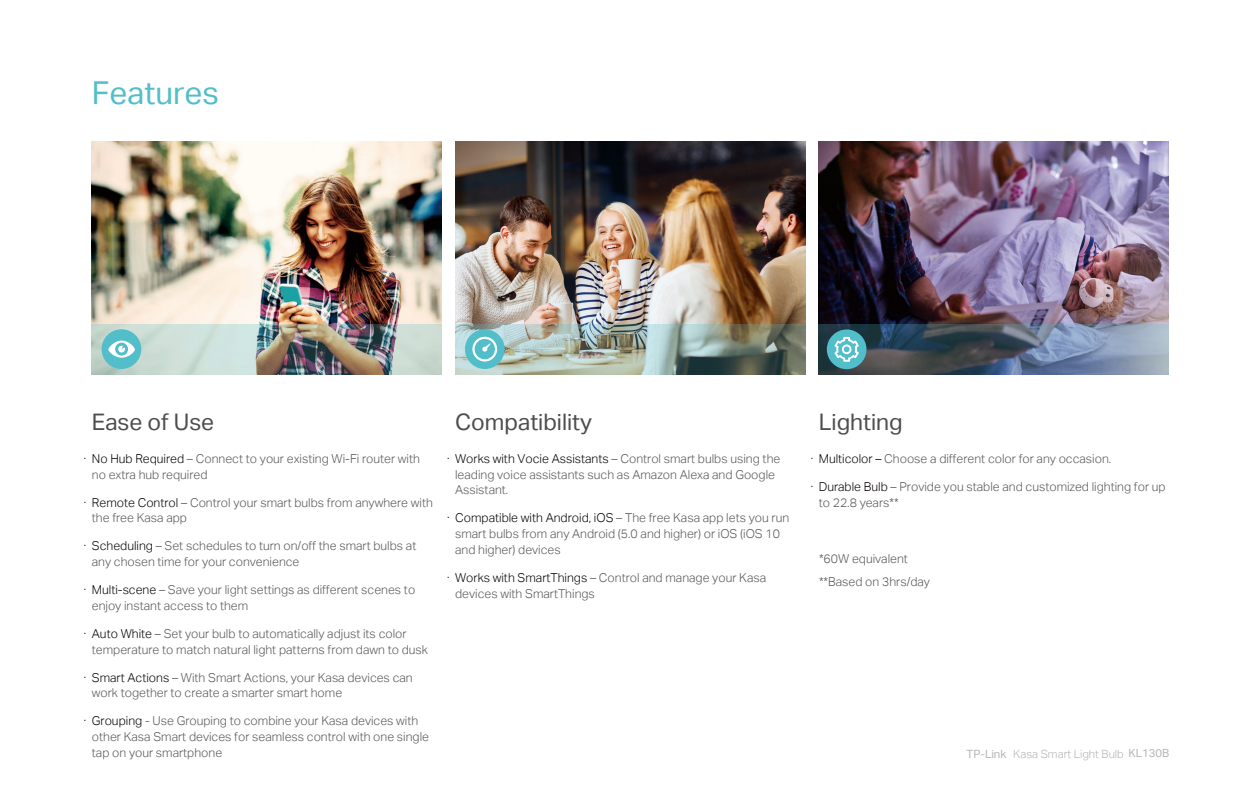
<style>
.page{position:relative;width:1260px;height:788px;background:#fff}
.page>*{position:absolute;margin:0;border:0;box-sizing:border-box;transform-origin:0 0}
.t1{font:31.5px "TP Link Aktiv Regular";color:#51beca}
.t2{font:22.75px "TP Link Aktiv Regular";color:#4d4d4d}
.t3{font:12.25px/15.8px "TP Link Aktiv Light";color:#585757}
.t4{font:11.38px "TP Link Aktiv Light";color:#b5b5b5}
.s1{color:#060001}
.s2{font-family:"TP Link Aktiv Regular"}
.s3{font-family:"TP Link Aktiv Regular";font-size:11.2px}
</style>
<div class="page">
<img style="left:455px;top:141px;width:350px;height:183px">
<img style="left:819px;top:141px;width:350px;height:183px">
<img style="left:455px;top:324px;width:350px;height:50px">
<svg style="left:819px;top:324px;width:350px;height:50px;background:#5b6a7d"></svg>
<div style="left:827px;top:329px;width:40px;height:40px;background:#51beca;border-radius:50%"></div>
<svg style="left:834px;top:337px;width:25px;height:25px"></svg>
<div style="left:465px;top:329px;width:40px;height:40px;background:#51beca;border-radius:50%"></div>
<svg style="left:472px;top:337px;width:25px;height:24px"></svg>
<img style="left:92px;top:141px;width:350px;height:183px">
<img style="left:92px;top:324px;width:350px;height:50px">
<div style="left:102px;top:329px;width:39px;height:40px;background:#51beca;border-radius:50%"></div>
<svg style="left:108px;top:340px;width:27px;height:17px"></svg>
<h1 class="t1" style="left:92px;top:75px;width:129px">Features</h1>
<h2 class="t2" style="left:92px;top:408px;width:124px">Ease of Use</h2>
<h2 class="t2" style="left:455px;top:408px;width:138px">Compatibility</h2>
<h2 class="t2" style="left:819px;top:408px;width:85px">Lighting</h2>
<p class="t3" style="left:811px;top:450px;width:302px"><span class="s1">· Multicolor –</span> Choose a different color for any occasion.</p>
<p class="t3" style="left:819px;top:478px;width:349px;text-indent:-8px"><span class="s1">· Durable Bulb</span> – Provide you stable and customized lighting for up to 22.8 years**</p>
<p class="t3" style="left:92px;top:450px;width:330px;text-indent:-8px"><span class="s1">· No Hub Required</span> – Connect to your existing Wi-Fi router with no extra hub required</p>
<p class="t3" style="left:92px;top:494px;width:343px;text-indent:-8px"><span class="s1">· Remote Control</span> – Control your smart bulbs from anywhere with the free Kasa app</p>
<p class="t3" style="left:92px;top:538px;width:326px;text-indent:-8px"><span class="s1">· Scheduling</span> – Set schedules to turn on/off the smart bulbs at any chosen time for your convenience</p>
<p class="t3" style="left:92px;top:582px;width:325px;text-indent:-8px"><span class="s1">· Multi-scene</span> – Save your light settings as different scenes to enjoy instant access to them</p>
<p class="t3" style="left:92px;top:625px;width:338px;text-indent:-8px"><span class="s1">· Auto White</span> – Set your bulb to automatically adjust its color temperature to match natural light patterns from dawn to dusk</p>
<p class="t3" style="left:92px;top:669px;width:322px;text-indent:-8px"><span class="s1">· Smart Actions</span> – With Smart Actions, your Kasa devices can work together to create a smarter smart home</p>
<p class="t3" style="left:92px;top:713px;width:339px;text-indent:-8px"><span class="s1">· Grouping</span> - Use Grouping to combine your Kasa devices with other Kasa Smart devices for seamless control with one single tap on your smartphone</p>
<p class="t3" style="left:455px;top:450px;width:327px;text-indent:-8px"><span class="s1">· Works with Vocie Assistants</span> – Control smart bulbs using the leading voice assistants such as Amazon Alexa and Google<br>Assistant.</p>
<p class="t3" style="left:455px;top:510px;width:336px;text-indent:-8px"><span class="s1">· Compatible with Android, iOS</span> – The free Kasa app lets you run smart bulbs from any Android (5.0 and higher) or iOS (iOS 10 and higher) devices</p>
<p class="t3" style="left:455px;top:569px;width:313px;text-indent:-8px"><span class="s1">· Works with SmartThings</span> – Control and manage your Kasa devices with SmartThings</p>
<p class="t3" style="left:819px;top:546px;width:112px;line-height:23.6px">*60W equivalent **Based on 3hrs/day</p>
<p class="t4" style="left:967px;top:746px;width:204px"><span class="s2">TP-Link</span> Kasa Smart Light Bulb <span class="s3">KL130B</span></p>
</div>
